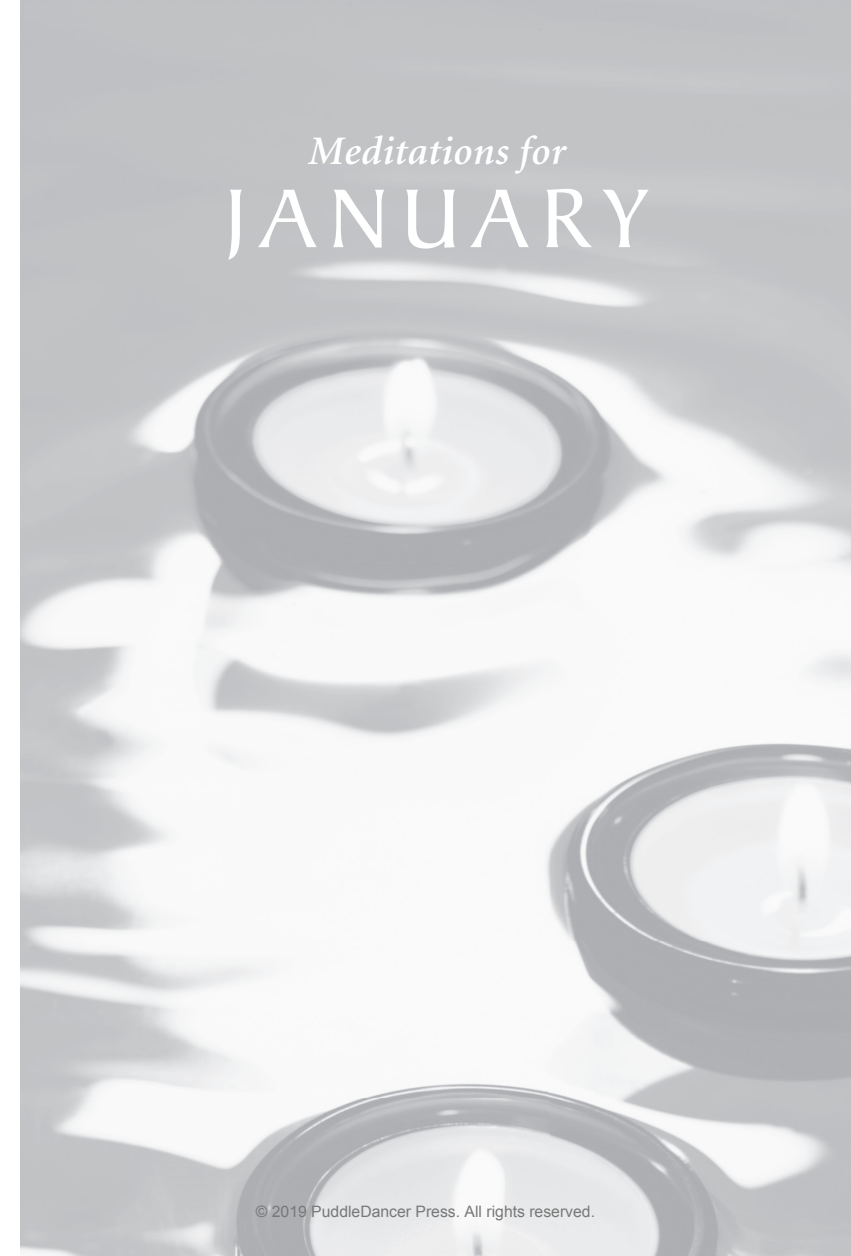
<style>
.page{position:relative;width:851px;height:1256px;background:#fff}
.page>*{position:absolute;margin:0;border:0;box-sizing:border-box;transform-origin:0 0}
.t1{font:90px "Baker Signet";letter-spacing:.15em;color:#fff}
.t2{font:italic 600 40.5px "Minion";letter-spacing:.01em;color:#fff}
.t3{font:15.75px "Arial";color:#787878}
</style>
<div class="page">
<img style="left:20px;top:0;width:830px;height:1256px">
<h2 class="t2" style="left:307px;top:131px;width:259px">Meditations for</h2>
<h1 class="t1" style="left:224px;top:170px;width:424px">JANUARY</h1>
<p class="t3" style="left:256px;top:1200px;width:341px">© 2019 PuddleDancer Press. All rights reserved.</p>
</div>
